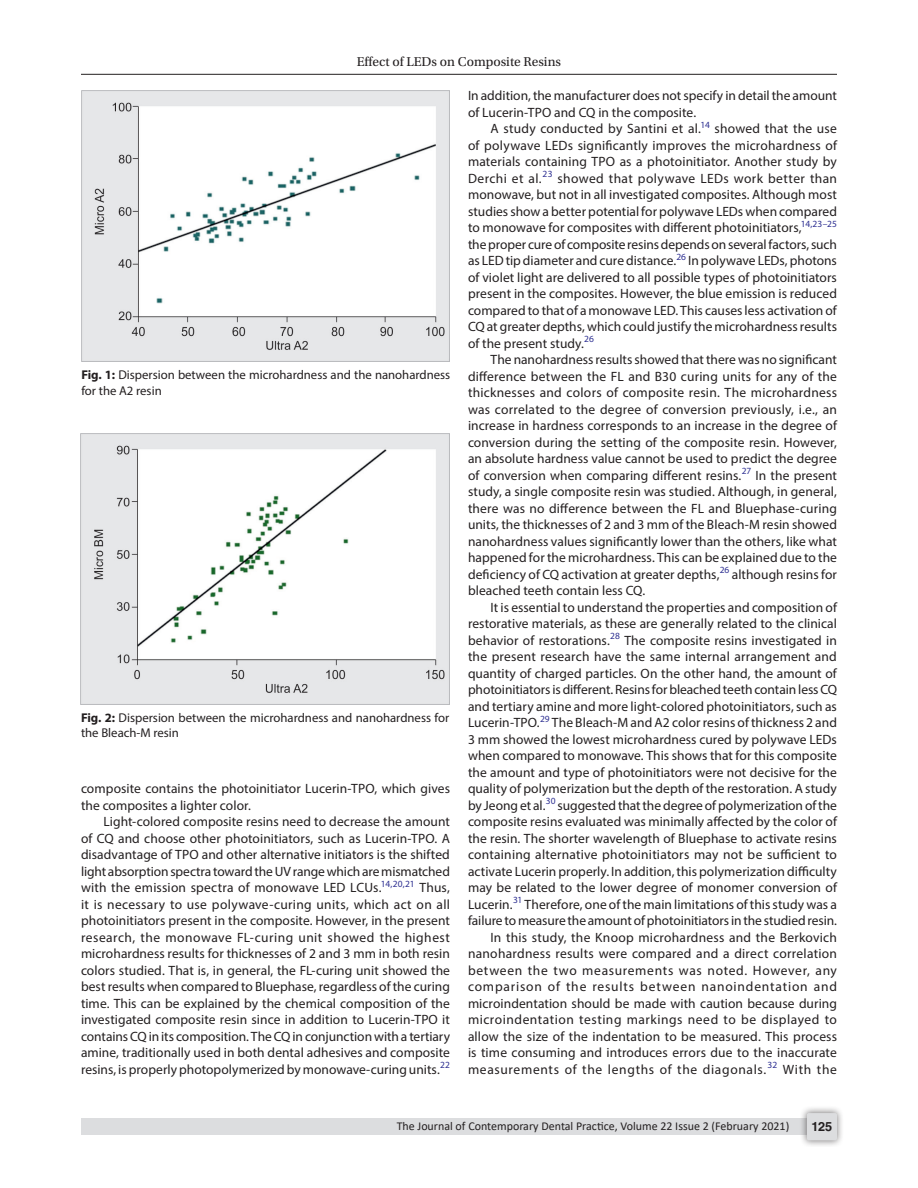
<style>
.page{position:relative;width:918px;height:1188px;background:#fff}
.page>*{position:absolute;margin:0;border:0;box-sizing:border-box;transform-origin:0 0}
.Para-Indent{font:13.5px/16.5px "Myriad Pro";color:#231f20;text-align:justify}
.Para-NoIndent{font:13.5px/16.5px "Myriad Pro";letter-spacing:.005em;color:#231f20}
.t1{font:13.5px "Utopia Std";color:#231f20}
.FigCaption{font:12.75px/15.3px "Myriad Pro";color:#231f20}
.t2{font:700 12.75px "Helvetica LT Std";color:#231f20}
.t3{font:12px "Calibri";color:#231f20}
.s1{font-weight:700}
</style>
<div class="page">
<hr style="left:81px;top:74px;width:756px;height:1px;background:#231f20">
<div style="left:81px;top:1119px;width:756px;height:16px;background:#dcdddf"></div>
<div style="left:800px;top:1106px;width:44px;height:41px;background:#231f20;opacity:.61"></div>
<div style="left:807px;top:1113px;width:30px;height:27px;background:#dcdddf;border-radius:2px"></div>
<img style="left:81px;top:90px;width:369px;height:271px">
<img style="left:81px;top:433px;width:368px;height:271px">
<p class="t1" style="left:357px;top:55px;width:206px">Effect of LEDs on Composite Resins</p>
<p class="FigCaption" style="left:81px;top:367px;width:370px"><span class="s1">Fig. 1:</span> Dispersion between the microhardness and the nanohardness for the A2 resin</p>
<p class="FigCaption" style="left:81px;top:710px;width:370px"><span class="s1">Fig. 2:</span> Dispersion between the microhardness and nanohardness for the Bleach-M resin</p>
<p class="Para-NoIndent" style="left:81px;top:780px;width:371px">composite contains the photoinitiator Lucerin-TPO, which gives the composites a lighter color.</p>
<p class="Para-Indent" style="left:81px;top:813px;width:371px;text-indent:22px">Light-colored composite resins need to decrease the amount of CQ and choose other photoinitiators, such as Lucerin-TPO. A disadvantage of TPO and other alternative initiators is the shifted light absorption spectra toward the UV range which are mismatched with the emission spectra of monowave LED LCUs.<sup>14,20,21</sup> Thus, it is necessary to use polywave-curing units, which act on all photoinitiators present in the composite. However, in the present research, the monowave FL-curing unit showed the highest microhardness results for thicknesses of 2 and 3 mm in both resin colors studied. That is, in general, the FL-curing unit showed the best results when compared to Bluephase, regardless of the curing time. This can be explained by the chemical composition of the investigated composite resin since in addition to Lucerin-TPO it contains CQ in its composition. The CQ in conjunction with a tertiary amine, traditionally used in both dental adhesives and composite resins, is properly photopolymerized by monowave-curing units.<sup>22</sup></p>
<p class="Para-Indent" style="left:468px;top:87px;width:371px">In addition, the manufacturer does not specify in detail the amount of Lucerin-TPO and CQ in the composite.</p>
<p class="Para-Indent" style="left:468px;top:120px;width:371px;text-indent:22px">A study conducted by Santini et al.<sup>14</sup> showed that the use of polywave LEDs significantly improves the microhardness of materials containing TPO as a photoinitiator. Another study by Derchi et al.<sup>23</sup> showed that polywave LEDs work better than monowave, but not in all investigated composites. Although most studies show a better potential for polywave LEDs when compared to monowave for composites with different photoinitiators,<sup>14,23–25 </sup>the proper cure of composite resins depends on several factors, such as LED tip diameter and cure distance.<sup>26</sup> In polywave LEDs, photons of violet light are delivered to all possible types of photoinitiators present in the composites. However, the blue emission is reduced compared to that of a monowave LED. This causes less activation of CQ at greater depths, which could justify the microhardness results of the present study.<sup>26</sup></p>
<p class="Para-Indent" style="left:468px;top:351px;width:371px;text-indent:22px">The nanohardness results showed that there was no significant difference between the FL and B30 curing units for any of the thicknesses and colors of composite resin. The microhardness was correlated to the degree of conversion previously, i.e., an increase in hardness corresponds to an increase in the degree of conversion during the setting of the composite resin. However, an absolute hardness value cannot be used to predict the degree of conversion when comparing different resins.<sup>27</sup> In the present study, a single composite resin was studied. Although, in general, there was no difference between the FL and Bluephase-curing units, the thicknesses of 2 and 3 mm of the Bleach-M resin showed nanohardness values significantly lower than the others, like what happened for the microhardness. This can be explained due to the deficiency of CQ activation at greater depths,<sup>26</sup> although resins for bleached teeth contain less CQ.</p>
<p class="Para-Indent" style="left:468px;top:599px;width:371px;text-indent:22px">It is essential to understand the properties and composition of restorative materials, as these are generally related to the clinical behavior of restorations.<sup>28</sup> The composite resins investigated in the present research have the same internal arrangement and quantity of charged particles. On the other hand, the amount of photoinitiators is different. Resins for bleached teeth contain less CQ and tertiary amine and more light-colored photoinitiators, such as Lucerin-TPO.<sup>29</sup> The Bleach-M and A2 color resins of thickness 2 and 3 mm showed the lowest microhardness cured by polywave LEDs when compared to monowave. This shows that for this composite the amount and type of photoinitiators were not decisive for the quality of polymerization but the depth of the restoration. A study by Jeong et al.<sup>30</sup> suggested that the degree of polymerization of the composite resins evaluated was minimally affected by the color of the resin. The shorter wavelength of Bluephase to activate resins containing alternative photoinitiators may not be sufficient to activate Lucerin properly. In addition, this polymerization difficulty may be related to the lower degree of monomer conversion of Lucerin.<sup>31</sup> Therefore, one of the main limitations of this study was a failure to measure the amount of photoinitiators in the studied resin.</p>
<p class="Para-Indent" style="left:468px;top:929px;width:371px;text-indent:22px">In this study, the Knoop microhardness and the Berkovich nanohardness results were compared and a direct correlation between the two measurements was noted. However, any comparison of the results between nanoindentation and microindentation should be made with caution because during microindentation testing markings need to be displayed to allow the size of the indentation to be measured. This process is time consuming and introduces errors due to the inaccurate measurements of the lengths of the diagonals.<sup>32</sup> With the</p>
<p class="t3" style="left:397px;top:1117px;width:394px">The Journal of Contemporary Dental Practice, Volume 22 Issue 2 (February 2021)</p>
<p class="t2" style="left:812px;top:1119px;width:22px">125</p>
</div>
